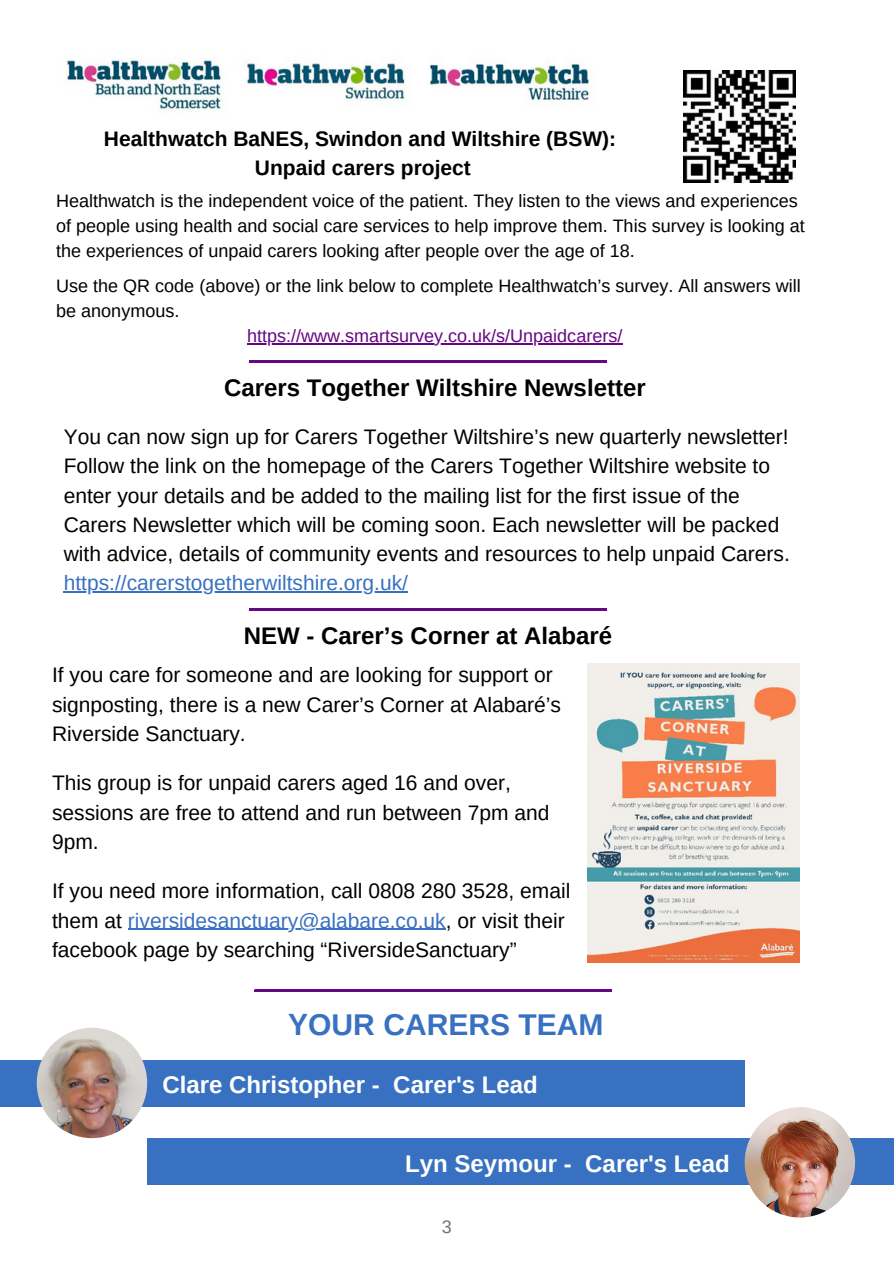
<style>
.page{position:relative;width:894px;height:1264px;background:#fff}
.page>*{position:absolute;margin:0;border:0;box-sizing:border-box;transform-origin:0 0}
.t1{font:700 30px "Arimo";color:#3871c1}
.t2{font:700 24px "Arimo";color:#000}
.t3{font:700 24px "Arimo";color:#fff}
.t4{font:21px/29.2px "Arimo";color:#000}
.t5{font:700 21px/29.2px "Arimo";color:#000;text-align:center}
.t6{font:21px "Arimo";color:#3871c1}
.t7{font:18px/24.8px "Arimo";color:#000}
.t8{font:18px "Arimo";color:#660682}
.t9{font:18px "Arimo";color:#737373}
.s1{color:#3871c1}
</style>
<div class="page">
<svg style="left:249px;top:360px;width:357px;height:2px"></svg>
<hr style="left:64px;top:591px;width:344px;height:1px;background:#3871c1">
<svg style="left:249px;top:608px;width:357px;height:2px"></svg>
<img style="left:587px;top:663px;width:212px;height:299px">
<hr style="left:128px;top:928px;width:317px;height:1px;background:#3871c1">
<div style="left:0;top:1060px;width:744px;height:47px;background:#3871c1"></div>
<img style="left:37px;top:1027px;width:110px;height:111px;border-radius:50%">
<div style="left:147px;top:1138px;width:746px;height:46px;background:#3871c1"></div>
<img style="left:744px;top:1107px;width:110px;height:110px;border-radius:50%">
<svg style="left:255px;top:989px;width:356px;height:2px"></svg>
<img style="left:66px;top:58px;width:523px;height:52px">
<img style="left:683px;top:70px;width:112px;height:113px">
<hr style="left:247px;top:343px;width:375px;height:1px;background:#660682">
<p class="t5" style="left:104px;top:124px;width:513px">Healthwatch BaNES, Swindon and Wiltshire (BSW):<br>Unpaid carers project</p>
<p class="t7" style="left:56px;top:188px;width:749px">Healthwatch is the independent voice of the patient. They listen to the views and experiences of people using health and social care services to help improve them. This survey is looking at the experiences of unpaid carers looking after people over the age of 18.</p>
<h1 class="t7" style="left:56px;top:274px;width:745px">Use the QR code (above) or the link below to complete Healthwatch’s survey. All answers will be anonymous.</h1>
<p class="t8" style="left:247px;top:325px;width:376px">https://www.smartsurvey.co.uk/s/Unpaidcarers/</p>
<p class="t2" style="left:224px;top:374px;width:423px">Carers Together Wiltshire Newsletter</p>
<h3 class="t4" style="left:64px;top:422px;width:727px">You can now sign up for Carers Together Wiltshire’s new quarterly newsletter!<br>Follow the link on the homepage of the Carers Together Wiltshire website to enter your details and be added to the mailing list for the first issue of the Carers Newsletter which will be coming soon. Each newsletter will be packed with advice, details of community events and resources to help unpaid Carers.</h3>
<p class="t6" style="left:64px;top:571px;width:346px">https://carerstogetherwiltshire.org.uk/</p>
<p class="t2" style="left:244px;top:622px;width:370px">NEW - Carer’s Corner at Alabaré</p>
<p class="t4" style="left:52px;top:660px;width:510px">If you care for someone and are looking for support or signposting, there is a new Carer’s Corner at Alabaré’s<br>Riverside Sanctuary.</p>
<p class="t4" style="left:52px;top:768px;width:499px">This group is for unpaid carers aged 16 and over, sessions are free to attend and run between 7pm and<br>9pm.</p>
<h2 class="t4" style="left:52px;top:876px;width:520px">If you need more information, call 0808 280 3528, email them at <span class="s1">riversidesanctuary@alabare.co.uk</span>, or visit their</h2>
<h4 class="t4" style="left:52px;top:935px;width:466px">facebook page by searching “RiversideSanctuary”</h4>
<h4 class="t1" style="left:288px;top:1007px;width:317px">YOUR CARERS TEAM</h4>
<h4 class="t3" style="left:162px;top:1070px;width:377px">Clare Christopher - Carer's Lead</h4>
<h4 class="t3" style="left:405px;top:1150px;width:326px">Lyn Seymour - Carer's Lead</h4>
<p class="t9" style="left:441px;top:1216px;width:12px">3</p>
</div>
